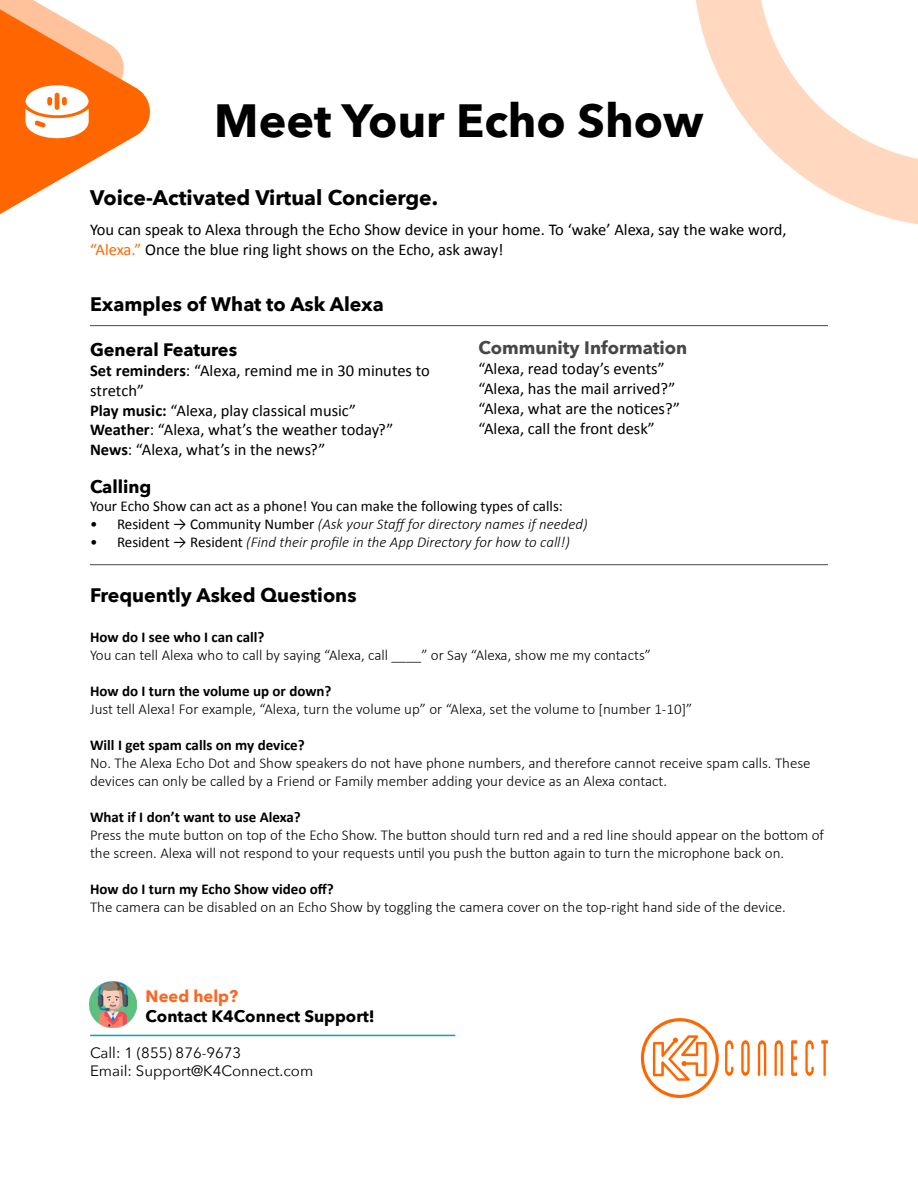
<style>
.page{position:relative;width:918px;height:1188px;background:#fff}
.page>*{position:absolute;margin:0;border:0;box-sizing:border-box;transform-origin:0 0}
.bookmark{font:700 46.5px "Avenir Next";color:#000}
.bookmark-2{font:700 21px "Avenir Next";color:#000}
.bookmark-3{font:700 19.5px "Avenir Next";color:#000}
.bookmark-4{font:700 18px "Avenir Next";color:#000}
.bookmark-5{font:700 18px "Avenir Next";color:#474848}
.bookmark-6{font:16.5px/19.8px "Calibri";color:#000}
.t1{font:700 16.5px "Avenir Next";color:#000}
.t2{font:700 16.5px "Avenir Next";color:#fc6620}
.bookmark-7{font:300 15px/18px "Calibri";color:#000}
.bookmark-8{font:700 15px "Calibri";color:#000}
.t3{font:italic 300 15px "Calibri";color:#000}
.bookmark-9{font:15px "Calibri";color:#000}
.t4{font:15px "Avenir Next";color:#000}
.s1{color:#f60}
.s2{font-weight:700}
.s3{font-weight:400;font-style:normal}
</style>
<div class="page">
<svg style="left:696px;top:0;width:222px;height:225px"></svg>
<hr style="left:90px;top:1035px;width:365px;height:1px;background:#00a9b2">
<img style="left:90px;top:981px;width:46px;height:47px">
<hr style="left:90px;top:325px;width:738px;height:1px;background:#474848">
<svg style="left:0;top:0;width:150px;height:214px"></svg>
<svg style="left:725px;top:1040px;width:8px;height:36px"></svg>
<svg style="left:741px;top:1040px;width:9px;height:36px"></svg>
<svg style="left:758px;top:1040px;width:8px;height:36px"></svg>
<svg style="left:775px;top:1040px;width:8px;height:36px"></svg>
<svg style="left:791px;top:1040px;width:6px;height:36px"></svg>
<svg style="left:805px;top:1040px;width:9px;height:36px"></svg>
<svg style="left:821px;top:1040px;width:7px;height:36px"></svg>
<svg style="left:641px;top:1018px;width:78px;height:80px"></svg>
<hr style="left:90px;top:564px;width:738px;height:1px;background:#474848">
<p class="bookmark" style="left:214px;top:80px;width:491px">Meet Your Echo Show</p>
<p class="bookmark-2" style="left:90px;top:179px;width:350px">Voice-Activated Virtual Concierge.</p>
<p class="bookmark-6" style="left:90px;top:219px;width:698px">You can speak to Alexa through the Echo Show device in your home. To ‘wake’ Alexa, say the wake word, <span class="s1">“Alexa.”</span> Once the blue ring light shows on the Echo, ask away!</p>
<p class="bookmark-3" style="left:90px;top:287px;width:295px">Examples of What to Ask Alexa</p>
<p class="bookmark-4" style="left:90px;top:334px;width:149px">General Features</p>
<p class="bookmark-6" style="left:90px;top:360px;width:341px"><span class="s2">Set reminders</span>: “Alexa, remind me in 30 minutes to stretch”</p>
<p class="bookmark-6" style="left:90px;top:400px;width:268px"><span class="s2">Play music:</span> “Alexa, play classical music”</p>
<p class="bookmark-6" style="left:90px;top:419px;width:305px"><span class="s2">Weather</span>: “Alexa, what’s the weather today?”</p>
<p class="bookmark-6" style="left:90px;top:439px;width:237px"><span class="s2">News</span>: “Alexa, what’s in the news?”</p>
<p class="bookmark-5" style="left:478px;top:333px;width:210px">Community Information</p>
<p class="bookmark-6" style="left:478px;top:358px;width:188px">“Alexa, read today’s events”</p>
<p class="bookmark-6" style="left:478px;top:378px;width:198px">“Alexa, has the mail arrived?”</p>
<p class="bookmark-6" style="left:478px;top:398px;width:203px">“Alexa, what are the notices?”</p>
<p class="bookmark-6" style="left:478px;top:418px;width:178px">“Alexa, call the front desk”</p>
<p class="bookmark-4" style="left:90px;top:471px;width:63px">Calling</p>
<p class="bookmark-9" style="left:90px;top:495px;width:474px">Your Echo Show can act as a phone! You can make the following types of calls:</p>
<p class="t3" style="left:90px;top:515px;width:499px"><span class="s3">• Resident → Community Number</span> (Ask your Staff for directory names if needed)</p>
<p class="t3" style="left:90px;top:533px;width:482px"><span class="s3">• Resident → Resident</span> (Find their profile in the App Directory for how to call!)</p>
<p class="bookmark-3" style="left:90px;top:578px;width:268px">Frequently Asked Questions</p>
<p class="bookmark-8" style="left:90px;top:626px;width:176px">How do I see who I can call?</p>
<p class="bookmark-7" style="left:90px;top:646px;width:562px">You can tell Alexa who to call by saying “Alexa, call ____” or Say “Alexa, show me my contacts”</p>
<p class="bookmark-8" style="left:90px;top:680px;width:243px">How do I turn the volume up or down?</p>
<p class="bookmark-7" style="left:90px;top:700px;width:604px">Just tell Alexa! For example, “Alexa, turn the volume up” or “Alexa, set the volume to [number 1-10]”</p>
<p class="bookmark-8" style="left:90px;top:734px;width:216px">Will I get spam calls on my device?</p>
<p class="bookmark-7" style="left:90px;top:754px;width:722px">No. The Alexa Echo Dot and Show speakers do not have phone numbers, and therefore cannot receive spam calls. These devices can only be called by a Friend or Family member adding your device as an Alexa contact.</p>
<p class="bookmark-8" style="left:90px;top:806px;width:212px">What if I don’t want to use Alexa?</p>
<p class="bookmark-7" style="left:90px;top:826px;width:736px">Press the mute button on top of the Echo Show. The button should turn red and a red line should appear on the bottom of the screen. Alexa will not respond to your requests until you push the button again to turn the microphone back on.</p>
<p class="bookmark-8" style="left:90px;top:878px;width:245px">How do I turn my Echo Show video off?</p>
<p class="bookmark-7" style="left:90px;top:898px;width:697px">The camera can be disabled on an Echo Show by toggling the camera cover on the top-right hand side of the device.</p>
<p class="t2" style="left:146px;top:982px;width:94px">Need help?</p>
<p class="t1" style="left:146px;top:1002px;width:231px">Contact K4Connect Support!</p>
<p class="t4" style="left:90px;top:1040px;width:153px">Call: 1 (855) 876-9673</p>
<p class="t4" style="left:90px;top:1058px;width:225px">Email: Support@K4Connect.com</p>
</div>
